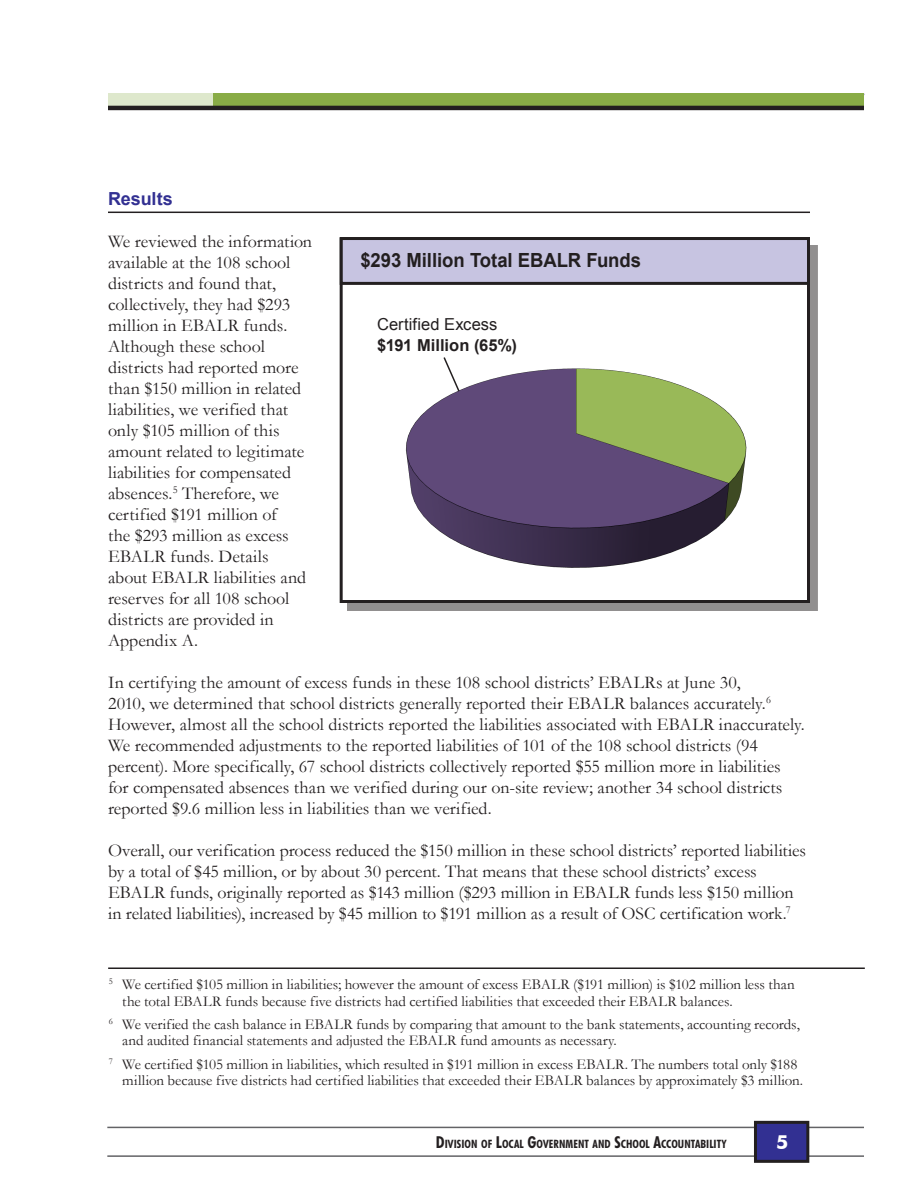
<style>
.page{position:relative;width:918px;height:1188px;background:#fff}
.page>*{position:absolute;margin:0;border:0;box-sizing:border-box;transform-origin:0 0}
.ChartGraphHEADING{font:700 19.5px "Arial";color:#231f20;scale:.95 1}
.t1{font:700 19.5px "Futura BT";color:#fff}
.AnnRep_Body_Text{font:18px/21px "Garamond";color:#231f20}
.Ann_Rep_subheadings{font:700 18px "Arial";color:#323092}
.Ann_Rep_BOLDsubhead{font:700 16.5px/21px "Arial";color:#231f20}
.footnote{font:15px/16.5px "Garamond";color:#231f20}
.t2{font:700 condensed 11.55px "Futura BT";letter-spacing:.005em;color:#231f20}
.s1{font-weight:400}
.s2{font-size:16.5px}
</style>
<div class="page">
<div style="left:213px;top:93px;width:651px;height:15px;background:#89ac46"></div>
<div style="left:108px;top:93px;width:105px;height:15px;background:#dee8cc"></div>
<hr style="left:108px;top:106px;width:756px;height:4px;background:#231f20">
<hr style="left:108px;top:212px;width:702px;height:1px;background:#231f20">
<div style="left:347px;top:245px;width:471px;height:366px;background:#918f8f"></div>
<div style="left:341px;top:239px;width:467px;height:363px;background:#fff"></div>
<svg style="left:405px;top:368px;width:342px;height:200px"></svg>
<div style="left:340px;top:237px;width:470px;height:366px;border:3px solid #231f20"></div>
<div style="left:341px;top:239px;width:467px;height:44px;background:#c7c4e1"></div>
<div style="left:340px;top:237px;width:470px;height:48px;border:3px solid #231f20"></div>
<svg style="left:442px;top:357px;width:19px;height:36px"></svg>
<hr style="left:108px;top:968px;width:757px;height:1px;background:#231f20">
<hr style="left:107px;top:1127px;width:757px;height:1px;background:#636366">
<hr style="left:107px;top:1155px;width:757px;height:2px;background:#636366">
<div style="left:755px;top:1122px;width:53px;height:39px;background:#323092"></div>
<div style="left:754px;top:1121px;width:55px;height:42px;border:3px solid #231f20"></div>
<p class="Ann_Rep_subheadings" style="left:108px;top:186px;width:66px">Results</p>
<p class="AnnRep_Body_Text" style="left:108px;top:230px;width:206px">We reviewed the information available at the 108 school districts and found that, collectively, they had $293 million in EBALR funds.<br>Although these school districts had reported more than $150 million in related liabilities, we verified that only $105 million of this amount related to legitimate liabilities for compensated absences.<sup>5</sup> Therefore, we certified $191 million of<br>the $293 million as excess<br>EBALR funds. Details about EBALR liabilities and reserves for all 108 school districts are provided in<br>Appendix A.</p>
<p class="AnnRep_Body_Text" style="left:108px;top:671px;width:698px">In certifying the amount of excess funds in these 108 school districts’ EBALRs at June 30,<br>2010, we determined that school districts generally reported their EBALR balances accurately.<sup>6<br></sup>However, almost all the school districts reported the liabilities associated with EBALR inaccurately.<br>We recommended adjustments to the reported liabilities of 101 of the 108 school districts (94 percent). More specifically, 67 school districts collectively reported $55 million more in liabilities for compensated absences than we verified during our on-site review; another 34 school districts reported $9.6 million less in liabilities than we verified.</p>
<p class="AnnRep_Body_Text" style="left:108px;top:839px;width:700px">Overall, our verification process reduced the $150 million in these school districts’ reported liabilities by a total of $45 million, or by about 30 percent. That means that these school districts’ excess EBALR funds, originally reported as $143 million ($293 million in EBALR funds less $150 million in related liabilities), increased by $45 million to $191 million as a result of OSC certification work.<sup>7</sup></p>
<p class="ChartGraphHEADING" style="left:360px;top:247px;width:297px">$293 Million Total EBALR Funds</p>
<p class="Ann_Rep_BOLDsubhead" style="left:377px;top:314px;width:141px"><span class="s1">Certified Excess </span>$191 Million (65%)</p>
<p class="footnote" style="left:122px;top:976px;width:674px;text-indent:-14px"><sup>5</sup> We certified $105 million in liabilities; however the amount of excess EBALR ($191 million) is $102 million less than the total EBALR funds because five districts had certified liabilities that exceeded their EBALR balances.</p>
<p class="footnote" style="left:122px;top:1015px;width:679px;text-indent:-14px"><sup>6</sup> We verified the cash balance in EBALR funds by comparing that amount to the bank statements, accounting records, and audited financial statements and adjusted the EBALR fund amounts as necessary.</p>
<p class="footnote" style="left:122px;top:1055px;width:682px;text-indent:-14px"><sup>7</sup> We certified $105 million in liabilities, which resulted in $191 million in excess EBALR. The numbers total only $188 million because five districts had certified liabilities that exceeded their EBALR balances by approximately $3 million.</p>
<p class="t2" style="left:436px;top:1137px;width:292px"><span class="s2">D</span>IVISION OF <span class="s2">L</span>OCAL <span class="s2">G</span>OVERNMENT AND <span class="s2">S</span>CHOOL <span class="s2">A</span>CCOUNTABILITY</p>
<p class="t1" style="left:776px;top:1130px;width:14px">5</p>
</div>
